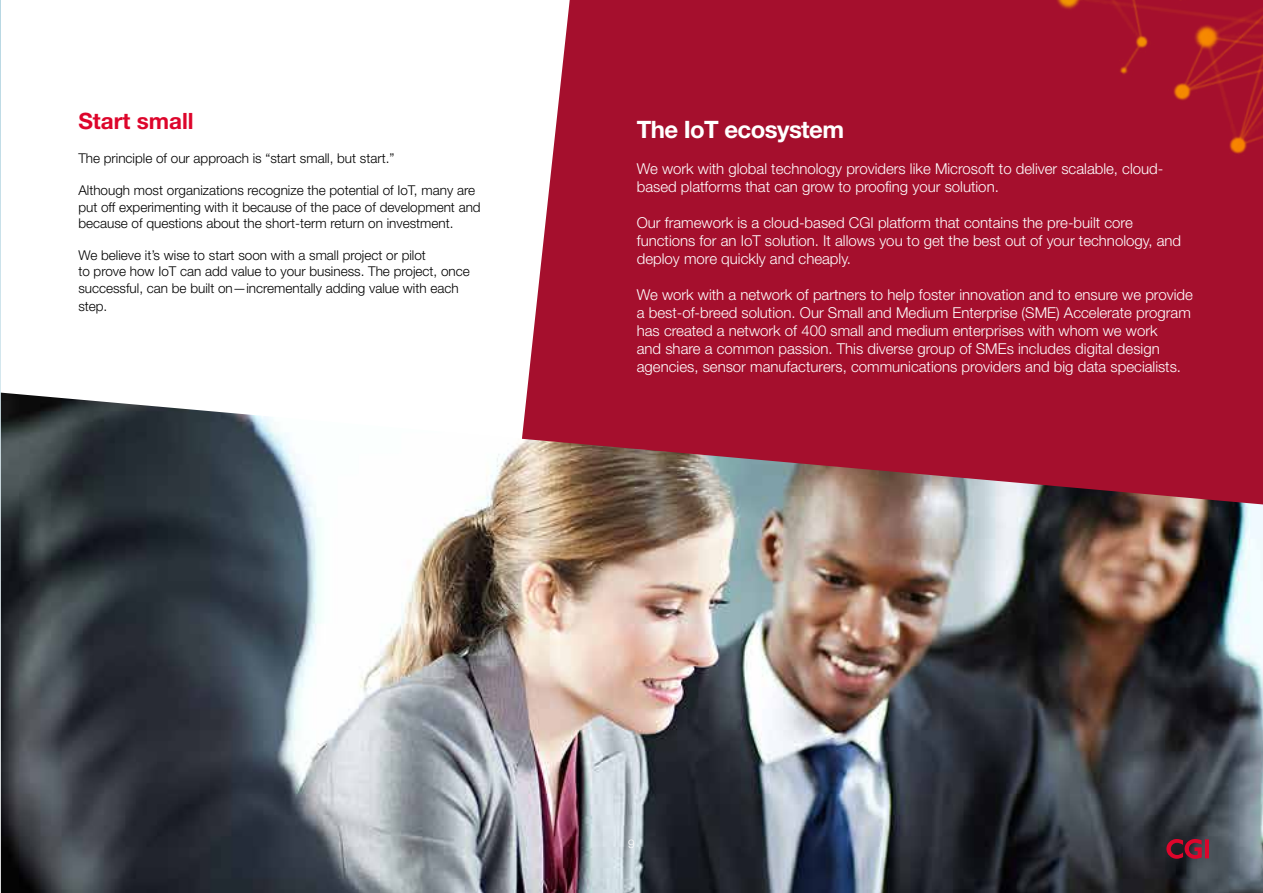
<style>
.page{position:relative;width:1263px;height:893px;background:#fff}
.page>*{position:absolute;margin:0;border:0;box-sizing:border-box;transform-origin:0 0}
.t1{font:700 24px "Helvetica Neue LT Std";letter-spacing:-.025em;color:#fff}
.t2{font:700 22.5px "Helvetica Neue LT Std";color:#dd052b}
.t3{font:300 15px/18px "Helvetica Neue LT Std";color:#fff}
.t4{font:300 13.5px/16.2px "Helvetica Neue LT Std";color:#000}
.t5{font:300 12px "Helvetica Neue";color:#fff}
</style>
<div class="page">
<svg style="left:0;top:0;width:1px;height:893px"></svg>
<div style="left:527px;top:0;width:736px;height:393px;background:#a50f2d"></div>
<img style="left:1px;top:393px;width:1262px;height:500px">
<div style="left:885px;top:0;width:378px;height:167px;background:#a50f2d"></div>
<svg style="left:1166px;top:839px;width:43px;height:20px"></svg>
<h2 class="t2" style="left:78px;top:107px;width:117px">Start small</h2>
<p class="t4" style="left:78px;top:150px;width:318px">The principle of our approach is “start small, but start.”</p>
<p class="t4" style="left:78px;top:182px;width:404px">Although most organizations recognize the potential of IoT, many are put off experimenting with it because of the pace of development and because of questions about the short-term return on investment.</p>
<p class="t4" style="left:78px;top:247px;width:393px">We believe it’s wise to start soon with a small project or pilot<br>to prove how IoT can add value to your business. The project, once successful, can be built on—incrementally adding value with each</p>
<p class="t4" style="left:78px;top:297px;width:30px">step.</p>
<h1 class="t1" style="left:637px;top:115px;width:209px">The IoT ecosystem</h1>
<p class="t3" style="left:637px;top:160px;width:528px">We work with global technology providers like Microsoft to deliver scalable, cloud&shy;based platforms that can grow to proofing your solution.</p>
<p class="t3" style="left:637px;top:214px;width:546px">Our framework is a cloud-based CGI platform that contains the pre-built core functions for an IoT solution. It allows you to get the best out of your technology, and deploy more quickly and cheaply.</p>
<p class="t3" style="left:637px;top:286px;width:557px">We work with a network of partners to help foster innovation and to ensure we provide a best-of-breed solution. Our Small and Medium Enterprise (SME) Accelerate program has created a network of 400 small and medium enterprises with whom we work<br>and share a common passion. This diverse group of SMEs includes digital design agencies, sensor manufacturers, communications providers and big data specialists.</p>
<p class="t5" style="left:628px;top:836px;width:8px">9</p>
</div>
